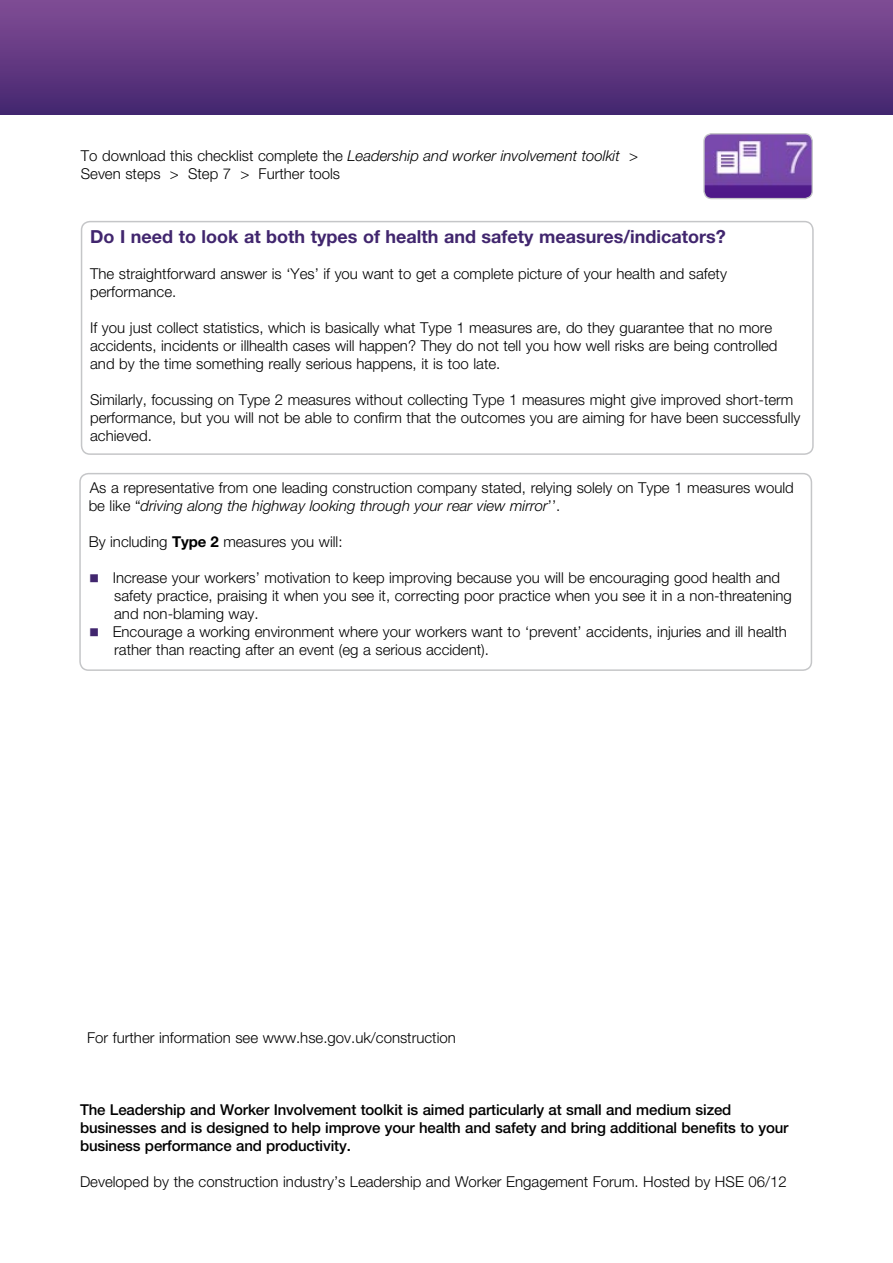
<style>
.page{position:relative;width:893px;height:1263px;background:#fff}
.page>*{position:absolute;margin:0;border:0;box-sizing:border-box;transform-origin:0 0}
.t1{font:700 18px "Helvetica Neue";color:#41266e}
.Li1__bullet{font:300 15px/18px "Helvetica Neue";color:#000}
.t2{font:500 15px/18px "Helvetica Neue";letter-spacing:-.01em;color:#000}
.s1{font-style:italic}
.s2{font-weight:700}
.s3{font-family:"Arial Unicode MS";font-weight:400;font-size:18px;color:#41266e}
</style>
<div class="page">
<div style="left:0;top:0;width:893px;height:115px;background:linear-gradient(to bottom,#814d95,#452670)"></div>
<img style="left:705px;top:135px;width:106px;height:64px">
<div style="left:703px;top:133px;width:110px;height:66px;border:1px solid #c5c6c8;border-radius:8px"></div>
<div style="left:81px;top:221px;width:733px;height:234px;border:2px solid #c5c6c8;border-radius:9px"></div>
<div style="left:79px;top:473px;width:733px;height:198px;border:2px solid #c5c6c8;border-radius:9px"></div>
<p class="Li1__bullet" style="left:81px;top:146px;width:559px">To download this checklist complete the <span class="s1">Leadership and worker involvement toolkit</span> &gt;<br>Seven steps &gt; Step 7 &gt; Further tools</p>
<h2 class="t1" style="left:90px;top:225px;width:637px">Do I need to look at both types of health and safety measures/indicators?</h2>
<p class="Li1__bullet" style="left:90px;top:264px;width:638px">The straightforward answer is ‘Yes’ if you want to get a complete picture of your health and safety performance.</p>
<p class="Li1__bullet" style="left:90px;top:318px;width:689px">If you just collect statistics, which is basically what Type 1 measures are, do they guarantee that no more accidents, incidents or illhealth cases will happen? They do not tell you how well risks are being controlled and by the time something really serious happens, it is too late.</p>
<p class="Li1__bullet" style="left:90px;top:390px;width:712px">Similarly, focussing on Type 2 measures without collecting Type 1 measures might give improved short-term performance, but you will not be able to confirm that the outcomes you are aiming for have been successfully achieved.</p>
<p class="Li1__bullet" style="left:89px;top:478px;width:707px">As a representative from one leading construction company stated, relying solely on Type 1 measures would be like “<span class="s1">driving along the highway looking through your rear view mirror</span>’’.</p>
<p class="Li1__bullet" style="left:89px;top:532px;width:255px">By including <span class="s2">Type 2</span> measures you will:</p>
<p class="Li1__bullet" style="left:114px;top:568px;width:679px;text-indent:-26px"><span class="s3">■</span> Increase your workers’ motivation to keep improving because you will be encouraging good health and safety practice, praising it when you see it, correcting poor practice when you see it in a non-threatening and non-blaming way.</p>
<p class="Li1__bullet" style="left:114px;top:622px;width:674px;text-indent:-26px"><span class="s3">■</span> Encourage a working environment where your workers want to ‘prevent’ accidents, injuries and ill health rather than reacting after an event (eg a serious accident).</p>
<p class="Li1__bullet" style="left:87px;top:1028px;width:370px">For further information see www.hse.gov.uk/construction</p>
<p class="t2" style="left:80px;top:1101px;width:710px">The Leadership and Worker Involvement toolkit is aimed particularly at small and medium sized businesses and is designed to help improve your health and safety and bring additional benefits to your business performance and productivity.</p>
<p class="Li1__bullet" style="left:80px;top:1173px;width:708px">Developed by the construction industry’s Leadership and Worker Engagement Forum. Hosted by HSE 06/12</p>
</div>
